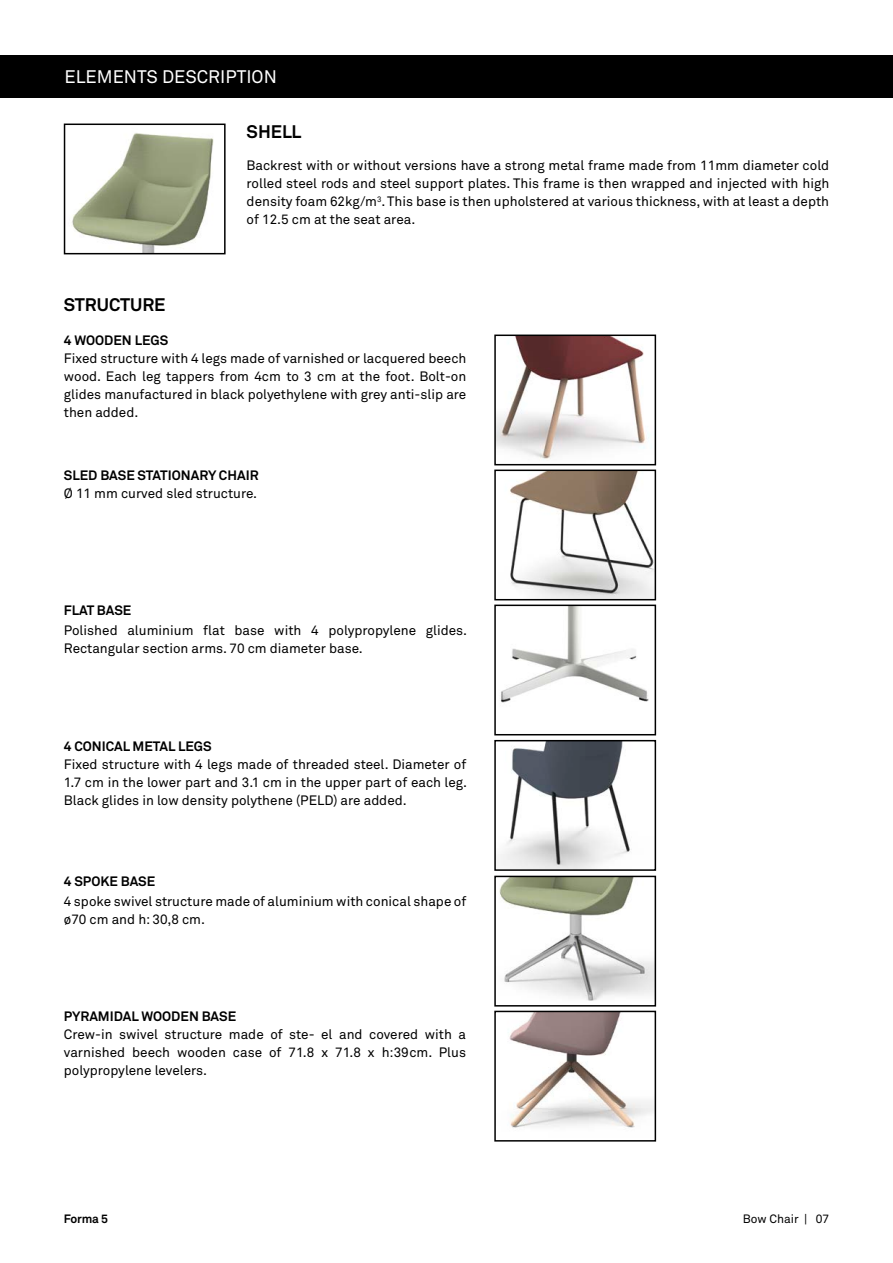
<style>
.page{position:relative;width:893px;height:1263px;background:#fff}
.page>*{position:absolute;margin:0;border:0;box-sizing:border-box;transform-origin:0 0}
.t1{font:18px "Akkurat";color:#fff}
.t2{font:700 18px "Akkurat";color:#000}
.t3{font:13.5px/18px "Akkurat";color:#000;text-align:justify}
.t4{font:700 13.5px "Akkurat";color:#000}
.t5{font:12px "Akkurat";color:#000}
.t6{font:700 12px "Akkurat";letter-spacing:-.02em;color:#000}
</style>
<div class="page">
<div style="left:0;top:55px;width:893px;height:42px;background:#000"></div>
<img style="left:71px;top:133px;width:143px;height:118px">
<div style="left:64px;top:124px;width:162px;height:130px;border:2px solid #000"></div>
<img style="left:497px;top:338px;width:152px;height:122px">
<div style="left:494px;top:335px;width:162px;height:130px;border:2px solid #000"></div>
<img style="left:510px;top:473px;width:143px;height:124px">
<div style="left:494px;top:470px;width:162px;height:130px;border:2px solid #000"></div>
<img style="left:500px;top:608px;width:149px;height:95px">
<div style="left:494px;top:605px;width:162px;height:130px;border:2px solid #000"></div>
<img style="left:499px;top:879px;width:154px;height:122px">
<div style="left:494px;top:876px;width:162px;height:130px;border:2px solid #000"></div>
<img style="left:509px;top:1014px;width:144px;height:114px">
<div style="left:494px;top:1011px;width:162px;height:130px;border:2px solid #000"></div>
<img style="left:497px;top:743px;width:135px;height:125px">
<div style="left:494px;top:740px;width:162px;height:131px;border:2px solid #000"></div>
<h1 class="t1" style="left:65px;top:65px;width:214px">ELEMENTS DESCRIPTION</h1>
<h1 class="t2" style="left:64px;top:294px;width:103px">STRUCTURE</h1>
<h1 class="t2" style="left:247px;top:121px;width:56px">SHELL</h1>
<p class="t3" style="left:247px;top:156px;width:584px">Backrest with or without versions have a strong metal frame made from 11mm diameter cold rolled steel rods and steel support plates. This frame is then wrapped and injected with high density foam 62kg/m<sup>3</sup>. This base is then upholstered at various thickness, with at least a depth of 12.5 cm at the seat area.</p>
<p class="t4" style="left:64px;top:332px;width:106px">4 WOODEN LEGS</p>
<p class="t3" style="left:64px;top:349px;width:404px">Fixed structure with 4 legs made of varnished or lacquered beech wood. Each leg tappers from 4cm to 3 cm at the foot. Bolt-on glides manufactured in black polyethylene with grey anti-slip are then added.</p>
<p class="t4" style="left:64px;top:467px;width:196px">SLED BASE STATIONARY CHAIR</p>
<p class="t3" style="left:64px;top:484px;width:195px">Ø 11 mm curved sled structure.</p>
<p class="t4" style="left:64px;top:602px;width:69px">FLAT BASE</p>
<p class="t3" style="left:64px;top:621px;width:405px">Polished aluminium flat base with 4 polypropylene glides.<br>Rectangular section arms. 70 cm diameter base.</p>
<p class="t4" style="left:64px;top:737px;width:149px">4 CONICAL METAL LEGS</p>
<p class="t3" style="left:64px;top:755px;width:405px">Fixed structure with 4 legs made of threaded steel. Diameter of 1.7 cm in the lower part and 3.1 cm in the upper part of each leg.<br>Black glides in low density polythene (PELD) are added.</p>
<p class="t4" style="left:64px;top:873px;width:93px">4 SPOKE BASE</p>
<p class="t3" style="left:64px;top:892px;width:404px">4 spoke swivel structure made of aluminium with conical shape of ø70 cm and h: 30,8 cm.</p>
<p class="t4" style="left:64px;top:1008px;width:174px">PYRAMIDAL WOODEN BASE</p>
<p class="t3" style="left:64px;top:1025px;width:404px">Crew-in swivel structure made of ste- el and covered with a varnished beech wooden case of 71.8 x 71.8 x h:39cm. Plus polypropylene levelers.</p>
<p class="t6" style="left:64px;top:1211px;width:46px">Forma 5</p>
<p class="t5" style="left:743px;top:1211px;width:88px">Bow Chair | 07</p>
</div>
